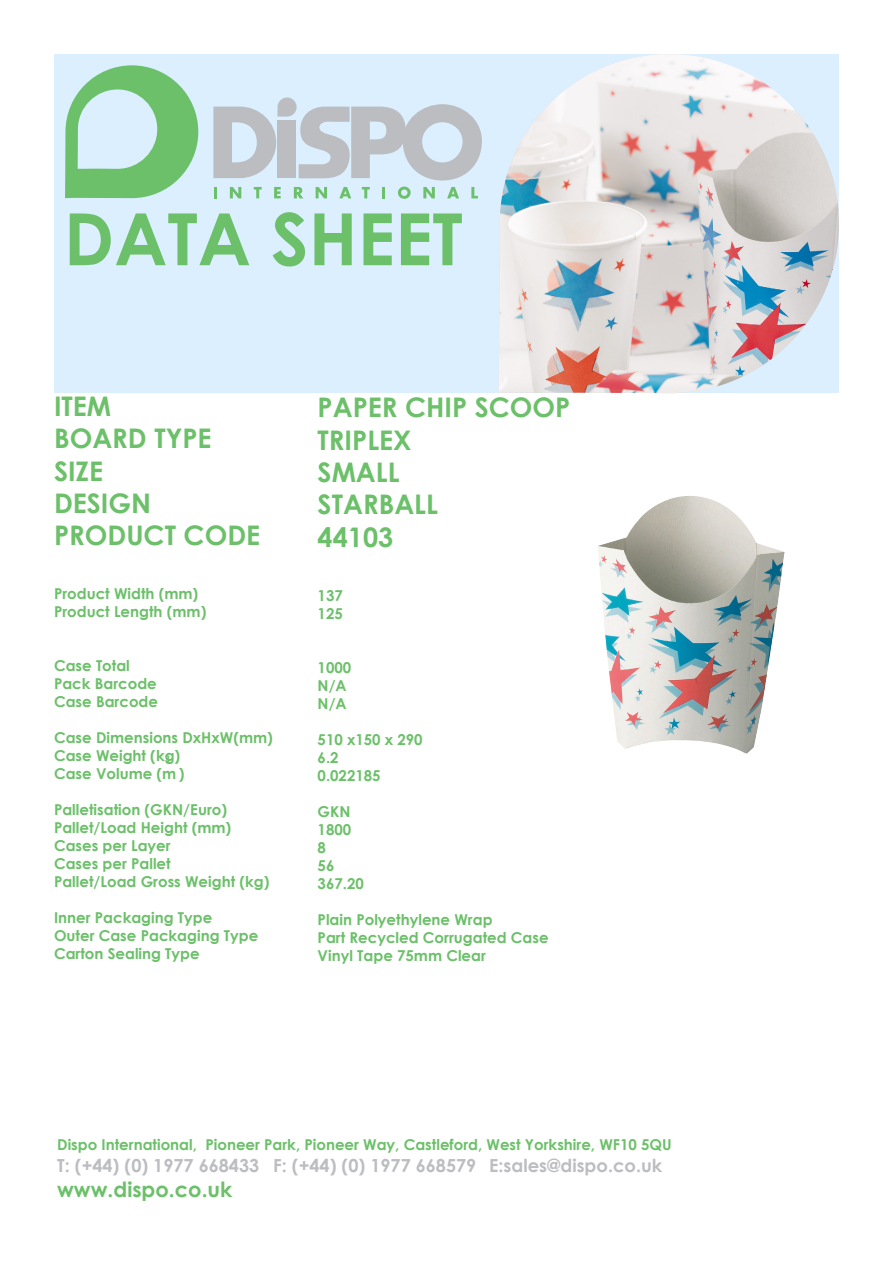
<style>
.page{position:relative;width:893px;height:1263px;background:#fff}
.page>*{position:absolute;margin:0;border:0;box-sizing:border-box;transform-origin:0 0}
.t1{font:700 72px "Century Gothic";color:#6bc069}
.t2{font:700 27px "Century Gothic";color:#6bc069}
.t3{font:700 21px "Century Gothic";color:#6bc069}
.t4{font:700 18px "Century Gothic";color:#bcbdc0}
.t5{font:700 15px/18px "Century Gothic";color:#6bc069}
.t6{font:700 9px "Century Gothic";color:#6bc069}
</style>
<div class="page">
<div style="left:54px;top:54px;width:785px;height:339px;background:#dbefff"></div>
<img style="left:499px;top:54px;width:340px;height:339px">
<svg style="left:214px;top:187px;width:3px;height:11px"></svg>
<svg style="left:230px;top:187px;width:11px;height:11px"></svg>
<svg style="left:254px;top:187px;width:8px;height:11px"></svg>
<svg style="left:274px;top:187px;width:7px;height:11px"></svg>
<svg style="left:294px;top:187px;width:9px;height:11px"></svg>
<svg style="left:316px;top:187px;width:11px;height:11px"></svg>
<svg style="left:339px;top:187px;width:12px;height:11px"></svg>
<svg style="left:362px;top:187px;width:8px;height:11px"></svg>
<svg style="left:382px;top:187px;width:3px;height:11px"></svg>
<svg style="left:398px;top:187px;width:13px;height:12px"></svg>
<svg style="left:423px;top:187px;width:12px;height:11px"></svg>
<svg style="left:447px;top:187px;width:12px;height:11px"></svg>
<svg style="left:471px;top:187px;width:7px;height:11px"></svg>
<svg style="left:65px;top:65px;width:133px;height:134px"></svg>
<svg style="left:213px;top:97px;width:269px;height:83px"></svg>
<img style="left:598px;top:496px;width:187px;height:258px">
<p class="t1" style="left:64px;top:184px;width:400px">DATA SHEET</p>
<p class="t2" style="left:54px;top:385px;width:59px">ITEM</p>
<p class="t2" style="left:54px;top:418px;width:159px">BOARD TYPE</p>
<p class="t2" style="left:54px;top:450px;width:51px">SIZE</p>
<p class="t2" style="left:54px;top:483px;width:99px">DESIGN</p>
<p class="t2" style="left:54px;top:515px;width:208px">PRODUCT CODE</p>
<p class="t5" style="left:54px;top:584px;width:146px">Product Width (mm)</p>
<p class="t5" style="left:54px;top:602px;width:154px">Product Length (mm)</p>
<p class="t5" style="left:54px;top:656px;width:77px">Case Total</p>
<p class="t5" style="left:54px;top:674px;width:104px">Pack Barcode</p>
<p class="t5" style="left:54px;top:692px;width:106px">Case Barcode</p>
<p class="t5" style="left:54px;top:728px;width:220px">Case Dimensions DxHxW(mm)</p>
<p class="t5" style="left:54px;top:746px;width:128px">Case Weight (kg)</p>
<p class="t5" style="left:54px;top:764px;width:132px">Case Volume (m )</p>
<p class="t5" style="left:54px;top:800px;width:175px">Palletisation (GKN/Euro)</p>
<p class="t5" style="left:54px;top:818px;width:179px">Pallet/Load Height (mm)</p>
<p class="t5" style="left:54px;top:836px;width:118px">Cases per Layer</p>
<p class="t5" style="left:54px;top:854px;width:118px">Cases per Pallet</p>
<p class="t5" style="left:54px;top:872px;width:217px">Pallet/Load Gross Weight (kg)</p>
<p class="t5" style="left:54px;top:908px;width:206px">Inner Packaging Type<br>Outer Case Packaging Type</p>
<p class="t5" style="left:54px;top:944px;width:147px">Carton Sealing Type</p>
<p class="t6" style="left:165px;top:752px;width:7px">3</p>
<p class="t2" style="left:318px;top:387px;width:254px">PAPER CHIP SCOOP</p>
<p class="t2" style="left:318px;top:419px;width:95px">TRIPLEX</p>
<p class="t2" style="left:318px;top:452px;width:84px">SMALL</p>
<p class="t2" style="left:318px;top:484px;width:122px">STARBALL</p>
<p class="t2" style="left:318px;top:516px;width:77px">44103</p>
<p class="t5" style="left:318px;top:586px;width:27px">137</p>
<p class="t5" style="left:318px;top:604px;width:27px">125</p>
<p class="t5" style="left:318px;top:658px;width:35px">1000</p>
<p class="t5" style="left:318px;top:676px;width:31px">N/A</p>
<p class="t5" style="left:318px;top:694px;width:31px">N/A</p>
<p class="t5" style="left:318px;top:730px;width:107px">510 x150 x 290</p>
<p class="t5" style="left:318px;top:748px;width:22px">6.2</p>
<p class="t5" style="left:318px;top:766px;width:64px">0.022185</p>
<p class="t5" style="left:318px;top:802px;width:35px">GKN</p>
<p class="t5" style="left:318px;top:820px;width:35px">1800</p>
<p class="t5" style="left:318px;top:838px;width:10px">8</p>
<p class="t5" style="left:318px;top:856px;width:18px">56</p>
<p class="t5" style="left:318px;top:874px;width:48px">367.20</p>
<p class="t5" style="left:318px;top:910px;width:176px">Plain Polyethylene Wrap</p>
<p class="t5" style="left:318px;top:928px;width:232px">Part Recycled Corrugated Case</p>
<p class="t5" style="left:318px;top:946px;width:170px">Vinyl Tape 75mm Clear</p>
<p class="t5" style="left:57px;top:1135px;width:616px">Dispo International, Pioneer Park, Pioneer Way, Castleford, West Yorkshire, WF10 5QU</p>
<p class="t4" style="left:57px;top:1151px;width:607px">T: (+44) (0) 1977 668433 F: (+44) (0) 1977 668579 E:sales@dispo.co.uk</p>
<p class="t3" style="left:57px;top:1173px;width:177px">www.dispo.co.uk</p>
</div>
